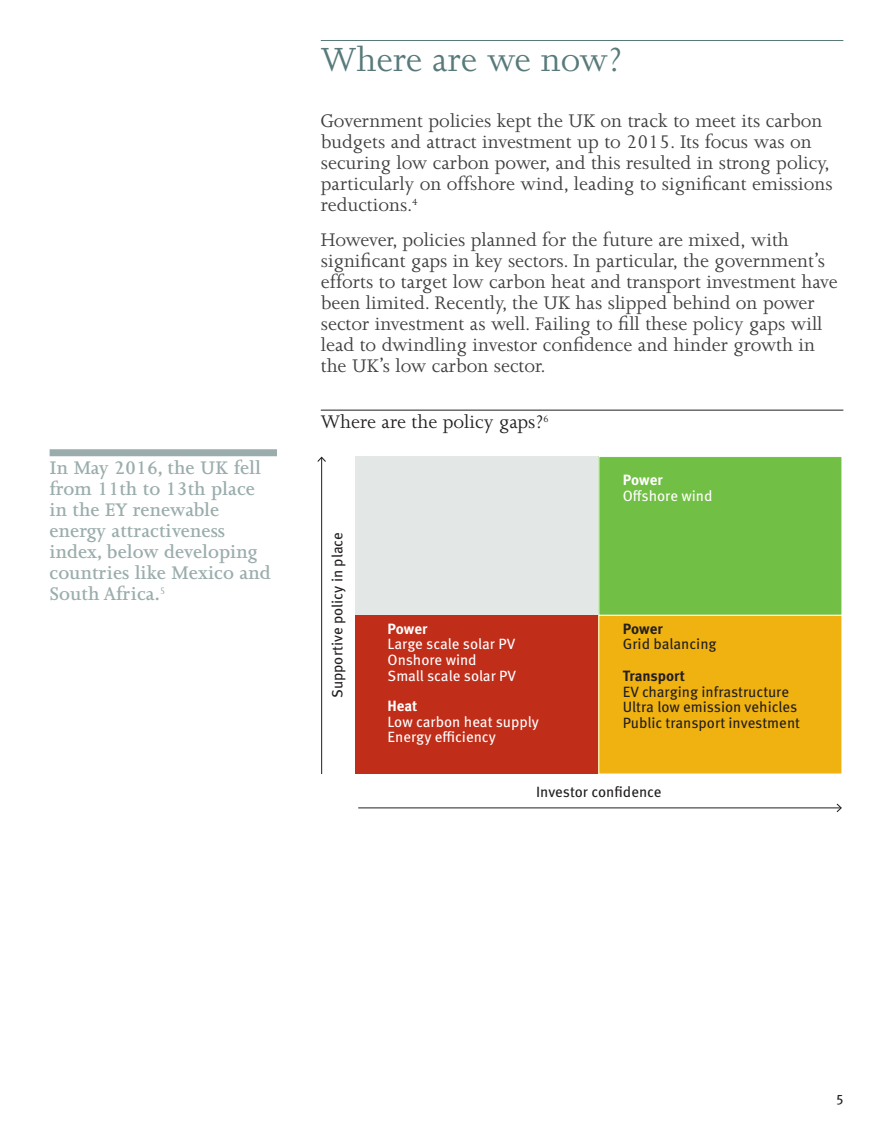
<style>
.page{position:relative;width:893px;height:1141px;background:#fff}
.page>*{position:absolute;margin:0;border:0;box-sizing:border-box;transform-origin:0 0}
.t1{font:38.5px "Joanna";color:#587a7b}
.t2{font:21px/21px "Joanna";color:#3e3e3f}
.t3{font:600 21px/21px "Joanna";color:#9aadac}
.t4{font:21px "Joanna";color:#231f20}
.t5{font:14.88px/15.8px "Meta OT";color:#231f20}
.t6{font:14.88px/15.8px "Meta OT";color:#fff}
.t7{font:700 14.88px "Meta OT";letter-spacing:-.005em;color:#fff}
.t8{font:700 14.88px "Meta OT";letter-spacing:-.005em;color:#231f20}
.t9{font:14px "Meta OT";color:#231f20}
</style>
<div class="page">
<hr style="left:321px;top:40px;width:522px;height:1px;background:#587a7b">
<hr style="left:321px;top:410px;width:522px;height:1px;background:#231f20">
<div style="left:356px;top:457px;width:243px;height:158px;background:#e3e8e6"></div>
<div style="left:599px;top:457px;width:243px;height:158px;background:#71bf44"></div>
<div style="left:599px;top:456px;width:243px;height:160px;border:1px solid #fff"></div>
<div style="left:356px;top:615px;width:243px;height:159px;background:#c02d19"></div>
<div style="left:599px;top:615px;width:243px;height:159px;background:#efb211"></div>
<div style="left:599px;top:615px;width:243px;height:159px;border:1px solid #fff"></div>
<hr style="left:358px;top:807px;width:483px;height:1px;background:#231f20">
<svg style="left:837px;top:804px;width:5px;height:8px"></svg>
<hr style="left:321px;top:458px;width:1px;height:316px;background:#231f20">
<svg style="left:317px;top:457px;width:9px;height:5px"></svg>
<div style="left:50px;top:449px;width:227px;height:7px;background:#9aadac"></div>
<p class="t3" style="left:50px;top:457px;width:223px">In May 2016, the UK fell from 11th to 13th place in the EY renewable energy attractiveness index, below developing countries like Mexico and<br>South Africa.<sup>5</sup></p>
<h1 class="t1" style="left:321px;top:39px;width:303px">Where are we now?</h1>
<p class="t2" style="left:321px;top:110px;width:513px">Government policies kept the UK on track to meet its carbon budgets and attract investment up to 2015. Its focus was on securing low carbon power, and this resulted in strong policy, particularly on offshore wind, leading to significant emissions reductions.<sup>4</sup></p>
<p class="t2" style="left:321px;top:229px;width:519px">However, policies planned for the future are mixed, with significant gaps in key sectors. In particular, the government’s efforts to target low carbon heat and transport investment have been limited. Recently, the UK has slipped behind on power sector investment as well. Failing to fill these policy gaps will lead to dwindling investor confidence and hinder growth in the UK’s low carbon sector.</p>
<p class="t4" style="left:321px;top:410px;width:229px">Where are the policy gaps?<sup>6</sup></p>
<p class="t5" style="left:329px;top:698px;width:167px;rotate:-90deg">Supportive policy in place</p>
<p class="t7" style="left:388px;top:619px;width:41px">Power</p>
<p class="t6" style="left:388px;top:636px;width:130px">Large scale solar PV<br>Onshore wind<br>Small scale solar PV</p>
<p class="t7" style="left:388px;top:696px;width:31px">Heat</p>
<p class="t6" style="left:388px;top:714px;width:153px">Low carbon heat supply<br>Energy efficiency</p>
<p class="t7" style="left:623px;top:470px;width:41px">Power</p>
<p class="t6" style="left:623px;top:488px;width:91px">Offshore wind</p>
<p class="t8" style="left:623px;top:619px;width:41px">Power</p>
<p class="t5" style="left:623px;top:636px;width:95px">Grid balancing</p>
<p class="t8" style="left:623px;top:666px;width:64px">Transport</p>
<p class="t5" style="left:623px;top:684px;width:179px">EV charging infrastructure<br>Ultra low emission vehicles<br>Public transport investment</p>
<p class="t5" style="left:536px;top:784px;width:127px">Investor confidence</p>
<p class="t9" style="left:836px;top:1088px;width:8px">5</p>
</div>
